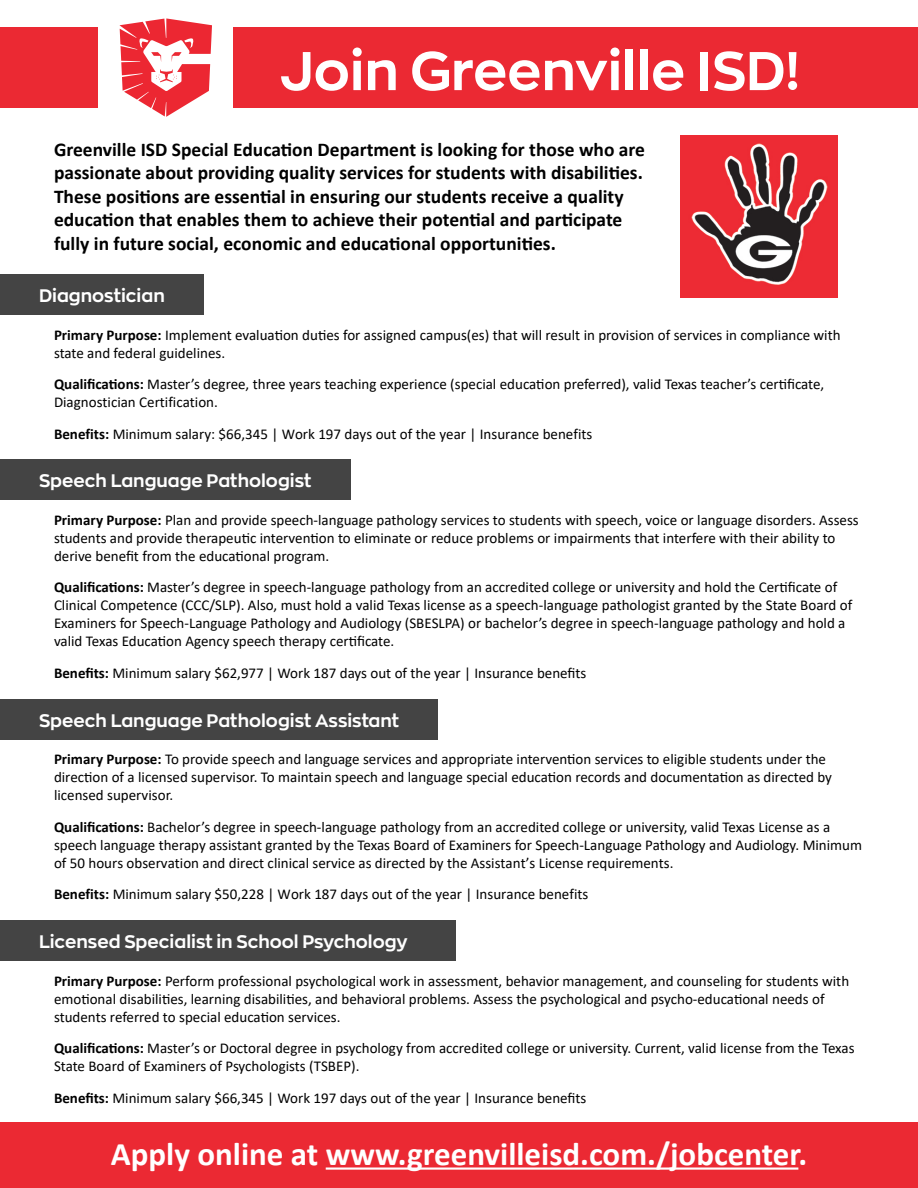
<style>
.page{position:relative;width:918px;height:1188px;background:#fff}
.page>*{position:absolute;margin:0;border:0;box-sizing:border-box;transform-origin:0 0}
.t1{font:700 54px "Zona Pro";color:#fff}
.t2{font:700 33px "Calibri";color:#fff}
.t3{font:700 19.5px/23.4px "Calibri";color:#000}
.t4{font:700 18px "Zona Pro";color:#fff}
.t5{font:15px/18px "Calibri";color:#000}
.s1{font-weight:700}
</style>
<div class="page">
<div style="left:0;top:27px;width:918px;height:81px;background:#eb2933"></div>
<div style="left:98px;top:0;width:135px;height:122px;background:#fff"></div>
<div style="left:0;top:274px;width:204px;height:41px;background:#444"></div>
<div style="left:0;top:460px;width:351px;height:40px;background:#444"></div>
<div style="left:0;top:699px;width:438px;height:41px;background:#444"></div>
<div style="left:0;top:920px;width:456px;height:41px;background:#444"></div>
<div style="left:0;top:1122px;width:918px;height:66px;background:#eb2933"></div>
<hr style="left:326px;top:1167px;width:472px;height:3px;background:#fff">
<svg style="left:119px;top:18px;width:93px;height:99px"></svg>
<img style="left:681px;top:135px;width:156px;height:162px">
<p class="t1" style="left:280px;top:38px;width:521px">Join Greenville ISD!</p>
<p class="t3" style="left:54px;top:138px;width:593px">Greenville ISD Special Education Department is looking for those who are passionate about providing quality services for students with disabilities.<br>These positions are essential in ensuring our students receive a quality education that enables them to achieve their potential and participate fully in future social, economic and educational opportunities.</p>
<p class="t4" style="left:39px;top:284px;width:127px">Diagnostician</p>
<p class="t5" style="left:54px;top:325px;width:788px"><span class="s1">Primary Purpose:</span> Implement evaluation duties for assigned campus(es) that will result in provision of services in compliance with state and federal guidelines.</p>
<p class="t5" style="left:54px;top:375px;width:772px"><span class="s1">Qualifications:</span> Master’s degree, three years teaching experience (special education preferred), valid Texas teacher’s certificate,<br>Diagnostician Certification.</p>
<p class="t5" style="left:54px;top:424px;width:540px"><span class="s1">Benefits:</span> Minimum salary: $66,345 | Work 197 days out of the year | Insurance benefits</p>
<p class="t4" style="left:39px;top:470px;width:274px">Speech Language Pathologist</p>
<p class="t5" style="left:54px;top:510px;width:806px"><span class="s1">Primary Purpose:</span> Plan and provide speech-language pathology services to students with speech, voice or language disorders. Assess students and provide therapeutic intervention to eliminate or reduce problems or impairments that interfere with their ability to derive benefit from the educational program.</p>
<p class="t5" style="left:54px;top:578px;width:800px"><span class="s1">Qualifications:</span> Master’s degree in speech-language pathology from an accredited college or university and hold the Certificate of Clinical Competence (CCC/SLP). Also, must hold a valid Texas license as a speech-language pathologist granted by the State Board of Examiners for Speech-Language Pathology and Audiology (SBESLPA) or bachelor’s degree in speech-language pathology and hold a valid Texas Education Agency speech therapy certificate.</p>
<p class="t5" style="left:54px;top:663px;width:534px"><span class="s1">Benefits:</span> Minimum salary $62,977 | Work 187 days out of the year | Insurance benefits</p>
<p class="t4" style="left:39px;top:709px;width:361px">Speech Language Pathologist Assistant</p>
<p class="t5" style="left:54px;top:750px;width:780px"><span class="s1">Primary Purpose:</span> To provide speech and language services and appropriate intervention services to eligible students under the direction of a licensed supervisor. To maintain speech and language special education records and documentation as directed by licensed supervisor.</p>
<p class="t5" style="left:54px;top:817px;width:810px"><span class="s1">Qualifications:</span> Bachelor’s degree in speech-language pathology from an accredited college or university, valid Texas License as a speech language therapy assistant granted by the Texas Board of Examiners for Speech-Language Pathology and Audiology. Minimum of 50 hours observation and direct clinical service as directed by the Assistant’s License requirements.</p>
<p class="t5" style="left:54px;top:885px;width:536px"><span class="s1">Benefits:</span> Minimum salary $50,228 | Work 187 days out of the year | Insurance benefits</p>
<p class="t4" style="left:39px;top:930px;width:370px">Licensed Specialist in School Psychology</p>
<p class="t5" style="left:54px;top:971px;width:797px"><span class="s1">Primary Purpose:</span> Perform professional psychological work in assessment, behavior management, and counseling for students with emotional disabilities, learning disabilities, and behavioral problems. Assess the psychological and psycho-educational needs of students referred to special education services.</p>
<p class="t5" style="left:54px;top:1039px;width:802px"><span class="s1">Qualifications:</span> Master’s or Doctoral degree in psychology from accredited college or university. Current, valid license from the Texas<br>State Board of Examiners of Psychologists (TSBEP).</p>
<p class="t5" style="left:54px;top:1088px;width:534px"><span class="s1">Benefits:</span> Minimum salary $66,345 | Work 197 days out of the year | Insurance benefits</p>
<p class="t2" style="left:111px;top:1131px;width:698px">Apply online at www.greenvilleisd.com./jobcenter.</p>
</div>
